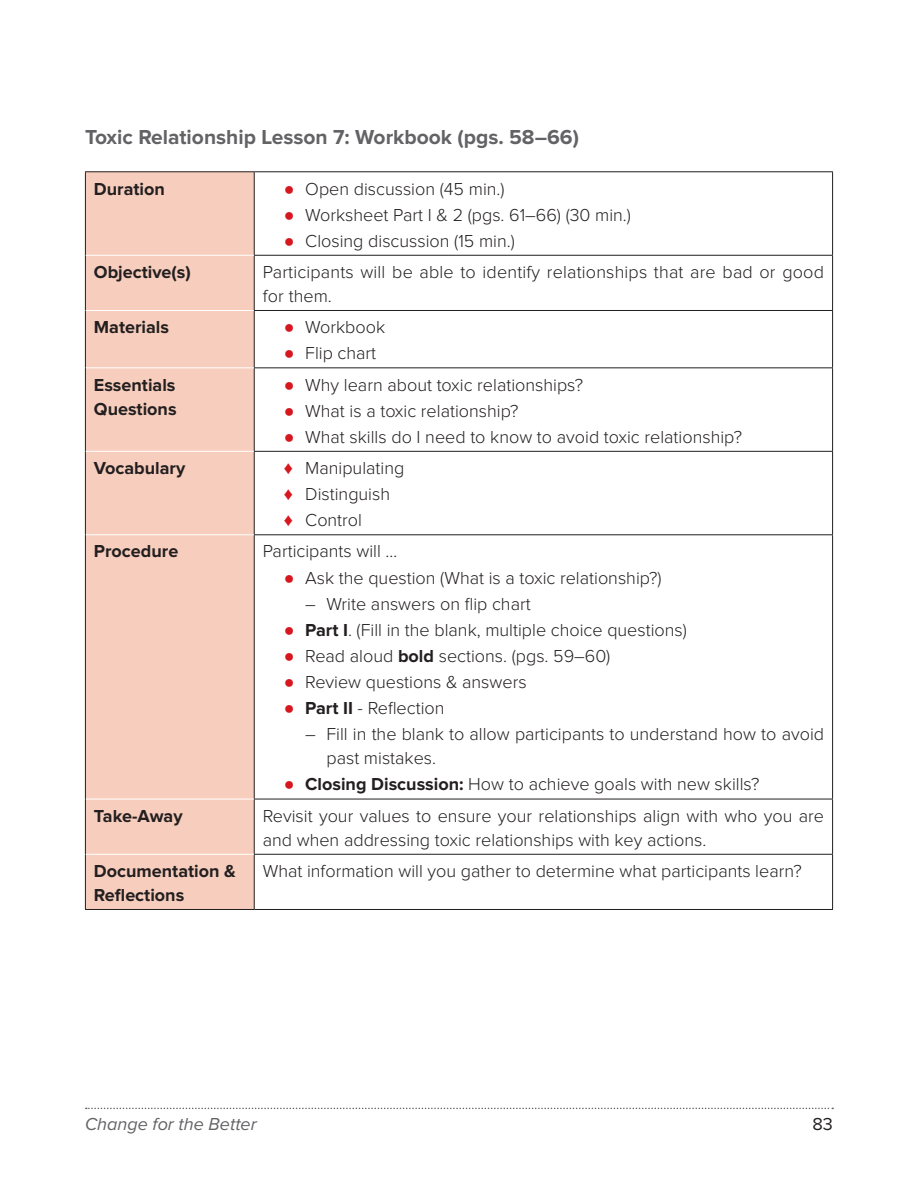
<style>
.page{position:relative;width:918px;height:1188px;background:#fff}
.page>*{position:absolute;margin:0;border:0;box-sizing:border-box;transform-origin:0 0}
.t1{font:700 21px "Proxima Nova";color:#636366}
.t2{font:300 18px/24px "Proxima Nova";color:#231f20}
.t3{font:700 18px/24px "Proxima Nova";color:#231f20}
.t4{font:italic 18px "Proxima Nova";color:#636366}
.t5{font:18px "Proxima Nova";color:#231f20}
.s1{font-family:"Arial";font-weight:400;color:#d7171f}
.s2{font-weight:700}
</style>
<div class="page">
<svg style="left:86px;top:1108px;width:747px;height:1px"></svg>
<div style="left:86px;top:172px;width:168px;height:737px;background:#f7cebd"></div>
<hr style="left:85px;top:171px;width:169px;height:1px;background:#231f20">
<hr style="left:85px;top:172px;width:1px;height:83px;background:#231f20">
<hr style="left:254px;top:171px;width:579px;height:1px;background:#231f20">
<hr style="left:254px;top:172px;width:1px;height:83px;background:#231f20">
<hr style="left:832px;top:172px;width:1px;height:83px;background:#231f20">
<hr style="left:85px;top:255px;width:1px;height:55px;background:#231f20">
<hr style="left:254px;top:255px;width:579px;height:1px;background:#231f20">
<hr style="left:254px;top:256px;width:1px;height:54px;background:#231f20">
<hr style="left:832px;top:256px;width:1px;height:54px;background:#231f20">
<hr style="left:85px;top:310px;width:1px;height:58px;background:#231f20">
<hr style="left:254px;top:310px;width:579px;height:1px;background:#231f20">
<hr style="left:254px;top:311px;width:1px;height:56px;background:#231f20">
<hr style="left:832px;top:311px;width:1px;height:56px;background:#231f20">
<hr style="left:85px;top:368px;width:1px;height:83px;background:#231f20">
<hr style="left:254px;top:367px;width:579px;height:1px;background:#231f20">
<hr style="left:254px;top:368px;width:1px;height:83px;background:#231f20">
<hr style="left:832px;top:368px;width:1px;height:83px;background:#231f20">
<hr style="left:85px;top:451px;width:1px;height:84px;background:#231f20">
<hr style="left:254px;top:451px;width:579px;height:1px;background:#231f20">
<hr style="left:254px;top:452px;width:1px;height:82px;background:#231f20">
<hr style="left:832px;top:452px;width:1px;height:82px;background:#231f20">
<hr style="left:85px;top:535px;width:1px;height:264px;background:#231f20">
<hr style="left:254px;top:534px;width:579px;height:1px;background:#231f20">
<hr style="left:254px;top:535px;width:1px;height:264px;background:#231f20">
<hr style="left:832px;top:535px;width:1px;height:264px;background:#231f20">
<hr style="left:85px;top:799px;width:1px;height:55px;background:#231f20">
<hr style="left:254px;top:799px;width:579px;height:1px;background:#231f20">
<hr style="left:254px;top:799px;width:1px;height:55px;background:#231f20">
<hr style="left:832px;top:799px;width:1px;height:55px;background:#231f20">
<hr style="left:85px;top:854px;width:1px;height:55px;background:#231f20">
<hr style="left:254px;top:854px;width:579px;height:1px;background:#231f20">
<hr style="left:254px;top:855px;width:1px;height:54px;background:#231f20">
<hr style="left:832px;top:855px;width:1px;height:54px;background:#231f20">
<hr style="left:85px;top:909px;width:169px;height:1px;background:#231f20">
<hr style="left:254px;top:909px;width:579px;height:1px;background:#231f20">
<hr style="left:86px;top:255px;width:168px;height:1px;background:#fff">
<hr style="left:86px;top:310px;width:168px;height:1px;background:#fff">
<hr style="left:86px;top:367px;width:168px;height:1px;background:#fff">
<hr style="left:86px;top:451px;width:168px;height:1px;background:#fff">
<hr style="left:86px;top:534px;width:168px;height:1px;background:#fff">
<hr style="left:86px;top:799px;width:168px;height:1px;background:#fff">
<hr style="left:86px;top:854px;width:168px;height:1px;background:#fff">
<p class="t1" style="left:85px;top:128px;width:495px">Toxic Relationship Lesson 7: Workbook (pgs. 58–66)</p>
<p class="t3" style="left:94px;top:177px;width:73px">Duration</p>
<p class="t2" style="left:284px;top:177px;width:222px"><span class="s1">●</span> Open discussion (45 min.)</p>
<p class="t2" style="left:284px;top:203px;width:349px"><span class="s1">●</span> Worksheet Part I &amp; 2 (pgs. 61–66) (30 min.)</p>
<p class="t2" style="left:284px;top:230px;width:232px"><span class="s1">●</span> Closing discussion (15 min.)</p>
<p class="t3" style="left:94px;top:261px;width:98px">Objective(s)</p>
<p class="t2" style="left:263px;top:261px;width:563px">Participants will be able to identify relationships that are bad or good for them.</p>
<p class="t3" style="left:94px;top:316px;width:77px">Materials</p>
<p class="t2" style="left:284px;top:316px;width:103px"><span class="s1">●</span> Workbook</p>
<p class="t2" style="left:284px;top:342px;width:94px"><span class="s1">●</span> Flip chart</p>
<p class="t3" style="left:94px;top:373px;width:84px">Essentials<br>Questions</p>
<p class="t2" style="left:284px;top:373px;width:301px"><span class="s1">●</span> Why learn about toxic relationships?</p>
<p class="t2" style="left:284px;top:399px;width:236px"><span class="s1">●</span> What is a toxic relationship?</p>
<p class="t2" style="left:284px;top:426px;width:460px"><span class="s1">●</span> What skills do I need to know to avoid toxic relationship?</p>
<p class="t3" style="left:94px;top:457px;width:93px">Vocabulary</p>
<p class="t2" style="left:284px;top:456px;width:122px;line-height:26.1px"><span class="s1">♦</span> Manipulating <span class="s1">♦</span> Distinguish<br><span class="s1">♦</span> Control</p>
<p class="t3" style="left:94px;top:540px;width:86px">Procedure</p>
<p class="t2" style="left:263px;top:540px;width:136px">Participants will …</p>
<p class="t2" style="left:284px;top:566px;width:379px"><span class="s1">●</span> Ask the question (What is a toxic relationship?)</p>
<p class="t2" style="left:305px;top:592px;width:227px">– Write answers on flip chart</p>
<p class="t2" style="left:284px;top:619px;width:404px"><span class="s1">●</span> <span class="s2">Part I</span>. (Fill in the blank, multiple choice questions)</p>
<p class="t2" style="left:284px;top:645px;width:328px"><span class="s1">●</span> Read aloud <span class="s2">bold</span> sections. (pgs. 59–60)</p>
<p class="t2" style="left:284px;top:671px;width:244px"><span class="s1">●</span> Review questions &amp; answers</p>
<p class="t2" style="left:284px;top:697px;width:162px"><span class="s1">●</span> <span class="s2">Part II</span> - Reflection</p>
<p class="t2" style="left:327px;top:723px;width:499px;text-indent:-21px">– Fill in the blank to allow participants to understand how to avoid past mistakes.</p>
<p class="t2" style="left:284px;top:773px;width:477px"><span class="s1">●</span> <span class="s2">Closing Discussion:</span> How to achieve goals with new skills?</p>
<p class="t3" style="left:94px;top:804px;width:90px">Take-Away</p>
<p class="t2" style="left:263px;top:804px;width:563px">Revisit your values to ensure your relationships align with who you are and when addressing toxic relationships with key actions.</p>
<p class="t3" style="left:94px;top:860px;width:143px">Documentation &amp;<br>Reflections</p>
<p class="t2" style="left:263px;top:860px;width:541px">What information will you gather to determine what participants learn?</p>
<p class="t4" style="left:85px;top:1116px;width:173px">Change for the Better</p>
<p class="t5" style="left:812px;top:1116px;width:22px">83</p>
</div>
